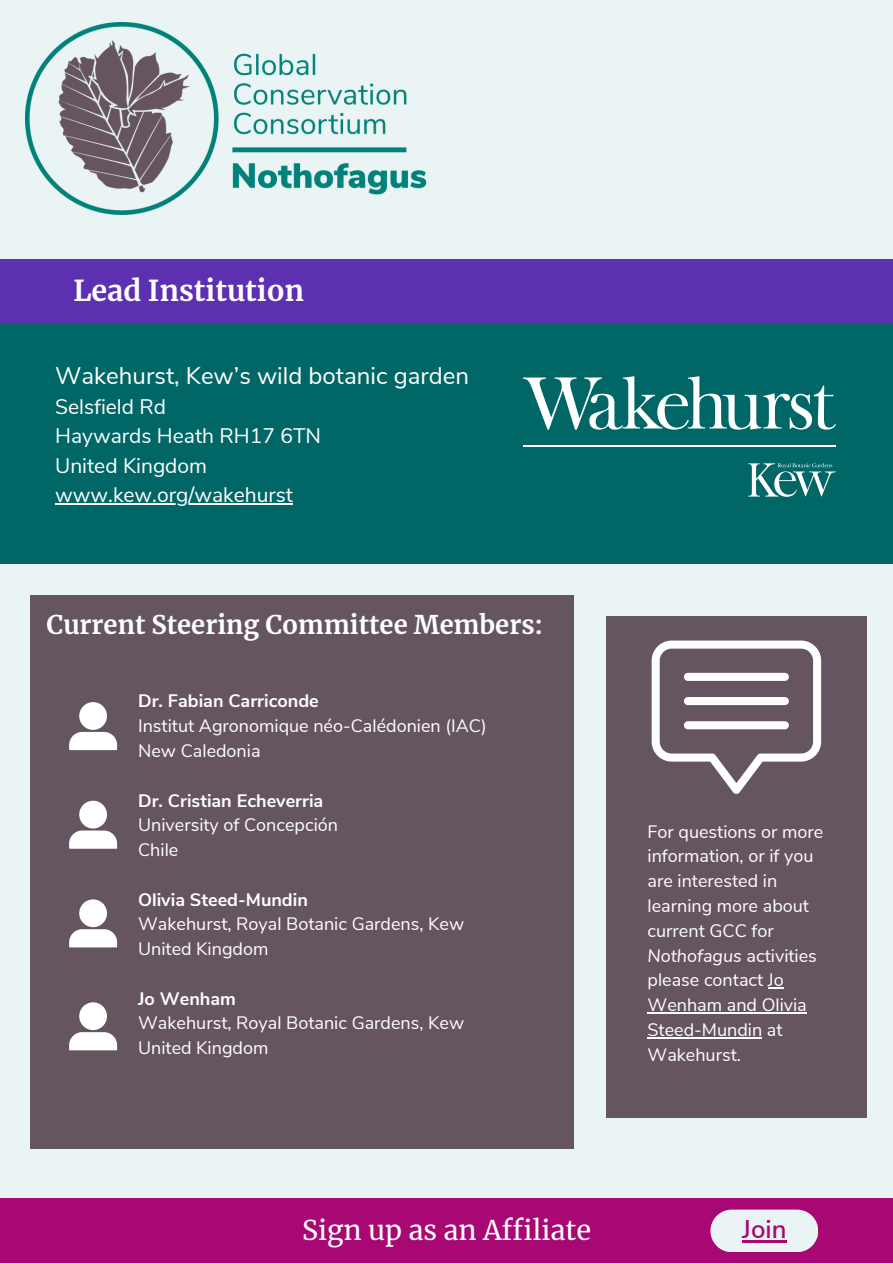
<style>
.page{position:relative;width:893px;height:1264px;background:#fff}
.page>*{position:absolute;margin:0;border:0;box-sizing:border-box;transform-origin:0 0}
.t1{font:700 28.5px "Merriweather";color:#fff}
.t2{font:27px "Merriweather";color:#fff}
.t3{font:600 25.65px "Nunito Sans";color:#a80874}
.t4{font:700 25.5px "Merriweather";color:#fff}
.t5{font:24px "Nunito Sans";color:#fff}
.t6{font:21px/29.2px "Nunito Sans";color:#fff}
.t7{font:18px/24.8px "Nunito Sans";color:#fff}
.t8{font:700 18px "Nunito Sans";color:#fff}
.s1{font-style:italic}
</style>
<div class="page">
<div style="left:0;top:0;width:892px;height:1263px;background:#eaf4f4"></div>
<div style="left:0;top:319px;width:892px;height:244px;background:#066"></div>
<div style="left:606px;top:615px;width:260px;height:502px;background:#655560"></div>
<div style="left:0;top:259px;width:892px;height:64px;background:#5d30b2"></div>
<div style="left:31px;top:595px;width:543px;height:553px;background:#655560"></div>
<svg style="left:69px;top:702px;width:48px;height:48px"></svg>
<svg style="left:69px;top:800px;width:48px;height:48px"></svg>
<svg style="left:69px;top:899px;width:48px;height:48px"></svg>
<svg style="left:69px;top:1002px;width:48px;height:48px"></svg>
<svg style="left:651px;top:640px;width:170px;height:153px"></svg>
<img style="left:25px;top:22px;width:401px;height:193px">
<hr style="left:523px;top:446px;width:312px;height:1px;background:#fff">
<svg style="left:523px;top:376px;width:312px;height:53px"></svg>
<svg style="left:748px;top:463px;width:87px;height:34px"></svg>
<hr style="left:55px;top:503px;width:238px;height:1px;background:#fff">
<svg style="left:768px;top:987px;width:15px;height:1px"></svg>
<hr style="left:647px;top:1012px;width:159px;height:1px;background:#fff">
<hr style="left:647px;top:1036px;width:115px;height:2px;background:#fff">
<div style="left:0;top:1198px;width:892px;height:64px;background:#a80874"></div>
<svg style="left:710px;top:1209px;width:108px;height:43px"></svg>
<hr style="left:742px;top:1240px;width:44px;height:2px;background:#a80874">
<p class="t1" style="left:73px;top:273px;width:232px">Lead Institution</p>
<h1 class="t5" style="left:55px;top:359px;width:415px">Wakehurst, Kew’s wild botanic garden</h1>
<h1 class="t6" style="left:55px;top:392px;width:267px">Selsfield Rd<br>Haywards Heath RH17 6TN<br>United Kingdom</h1>
<h4 class="t6" style="left:55px;top:480px;width:239px">www.kew.org/wakehurst</h4>
<p class="t4" style="left:47px;top:608px;width:498px">Current Steering Committee Members:</p>
<p class="t8" style="left:138px;top:689px;width:182px">Dr. Fabian Carriconde</p>
<p class="t7" style="left:138px;top:714px;width:350px">Institut Agronomique néo-Calédonien (IAC)</p>
<p class="t7" style="left:138px;top:738px;width:124px">New Caledonia</p>
<p class="t8" style="left:138px;top:788px;width:187px">Dr. Cristian Echeverria</p>
<p class="t7" style="left:138px;top:813px;width:201px">University of Concepción</p>
<p class="t7" style="left:138px;top:837px;width:42px">Chile</p>
<p class="t8" style="left:138px;top:887px;width:171px">Olivia Steed-Mundin</p>
<p class="t7" style="left:138px;top:912px;width:327px">Wakehurst, Royal Botanic Gardens, Kew</p>
<p class="t7" style="left:138px;top:936px;width:132px">United Kingdom</p>
<p class="t8" style="left:138px;top:986px;width:99px">Jo Wenham</p>
<p class="t7" style="left:138px;top:1011px;width:327px">Wakehurst, Royal Botanic Gardens, Kew</p>
<p class="t7" style="left:138px;top:1035px;width:132px">United Kingdom</p>
<p class="t7" style="left:647px;top:819px;width:177px">For questions or more information, or if you are interested in learning more about current GCC for<br><span class="s1">Nothofagus</span> activities please contact Jo<br>Wenham and Olivia<br>Steed-Mundin at<br>Wakehurst.</p>
<p class="t2" style="left:302px;top:1213px;width:290px">Sign up as an Affiliate</p>
<p class="t3" style="left:742px;top:1211px;width:46px">Join</p>
</div>
